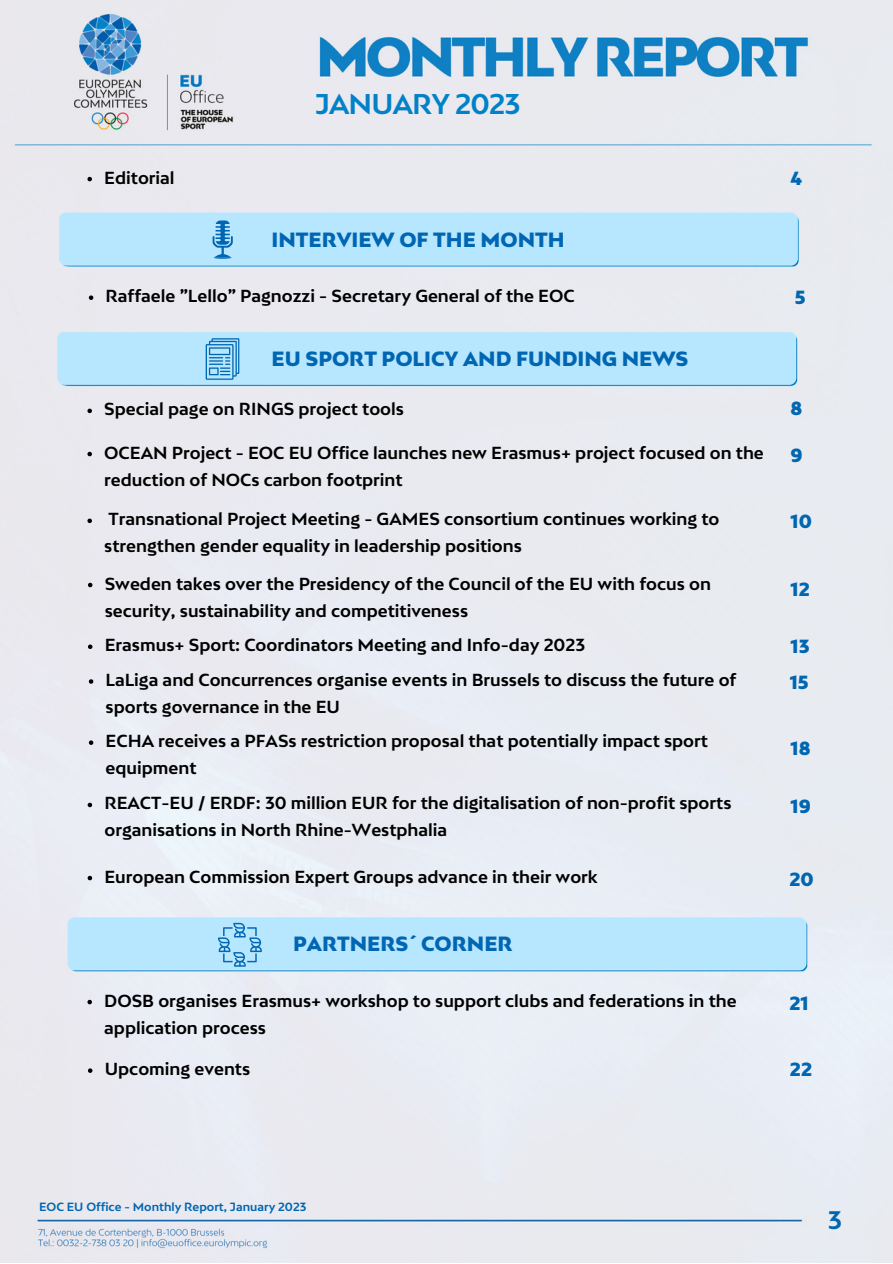
<style>
.page{position:relative;width:893px;height:1264px;background:#fff}
.page>*{position:absolute;margin:0;border:0;box-sizing:border-box;transform-origin:0 0}
.t1{font:700 27px "Bw Mitga";letter-spacing:-.03em;color:#0081c8}
.t2{font:700 24px "Bw Mitga";color:#0066b2}
.t3{font:900 19.5px "Bw Mitga";color:#0066b2}
.t4{font:900 18px "Bw Mitga";color:#0066b2}
.t5{font:700 16.5px/27px "Bw Mitga";color:#000}
.t6{font:700 11.25px "Bw Mitga";color:#0066b2}
</style>
<div class="page">
<div style="left:0;top:0;width:892px;height:1262px;background:#e9eaf0"></div>
<svg style="left:68px;top:917px;width:739px;height:54px;background:#b3e3fd"></svg>
<svg style="left:87px;top:452px;width:5px;height:4px"></svg>
<svg style="left:87px;top:408px;width:5px;height:5px"></svg>
<svg style="left:87px;top:999px;width:5px;height:5px"></svg>
<svg style="left:57px;top:332px;width:740px;height:54px;background:#b1e2fc"></svg>
<svg style="left:87px;top:177px;width:5px;height:4px"></svg>
<svg style="left:87px;top:518px;width:5px;height:5px"></svg>
<svg style="left:88px;top:582px;width:4px;height:5px"></svg>
<svg style="left:59px;top:212px;width:740px;height:55px;background:#b4e3fd"></svg>
<svg style="left:88px;top:644px;width:4px;height:5px"></svg>
<svg style="left:89px;top:740px;width:4px;height:5px"></svg>
<svg style="left:88px;top:1068px;width:4px;height:4px"></svg>
<svg style="left:88px;top:802px;width:4px;height:5px"></svg>
<svg style="left:89px;top:679px;width:4px;height:4px"></svg>
<svg style="left:89px;top:295px;width:4px;height:5px"></svg>
<svg style="left:88px;top:875px;width:4px;height:5px"></svg>
<h1 class="t1" style="left:315px;top:88px;width:207px">JANUARY 2023</h1>
<p class="t5" style="left:104px;top:164px;width:72px">Editorial</p>
<p class="t4" style="left:790px;top:167px;width:13px">4</p>
<p class="t3" style="left:271px;top:227px;width:294px">INTERVIEW OF THE MONTH</p>
<p class="t5" style="left:106px;top:282px;width:470px">Raffaele ”Lello” Pagnozzi - Secretary General of the EOC</p>
<p class="t4" style="left:794px;top:286px;width:12px">5</p>
<p class="t3" style="left:271px;top:347px;width:418px">EU SPORT POLICY AND FUNDING NEWS</p>
<p class="t5" style="left:104px;top:395px;width:301px">Special page on RINGS project tools</p>
<p class="t4" style="left:790px;top:397px;width:13px">8</p>
<p class="t5" style="left:104px;top:439px;width:661px">OCEAN Project - EOC EU Office launches new Erasmus+ project focused on the reduction of NOCs carbon footprint</p>
<p class="t4" style="left:790px;top:444px;width:14px">9</p>
<p class="t5" style="left:104px;top:505px;width:616px">Transnational Project Meeting - GAMES consortium continues working to strengthen gender equality in leadership positions</p>
<p class="t4" style="left:790px;top:510px;width:23px">10</p>
<p class="t5" style="left:105px;top:569px;width:607px">Sweden takes over the Presidency of the Council of the EU with focus on security, sustainability and competitiveness</p>
<p class="t4" style="left:790px;top:578px;width:21px">12</p>
<p class="t5" style="left:105px;top:631px;width:482px">Erasmus+ Sport: Coordinators Meeting and Info-day 2023</p>
<p class="t4" style="left:790px;top:635px;width:21px">13</p>
<p class="t5" style="left:106px;top:666px;width:632px">LaLiga and Concurrences organise events in Brussels to discuss the future of sports governance in the EU</p>
<p class="t4" style="left:789px;top:671px;width:20px">15</p>
<p class="t5" style="left:106px;top:727px;width:604px">ECHA receives a PFASs restriction proposal that potentially impact sport equipment</p>
<p class="t4" style="left:790px;top:737px;width:21px">18</p>
<p class="t5" style="left:104px;top:789px;width:628px">REACT-EU / ERDF: 30 million EUR for the digitalisation of non-profit sports organisations in North Rhine-Westphalia</p>
<p class="t4" style="left:790px;top:794px;width:22px">19</p>
<p class="t5" style="left:104px;top:862px;width:494px">European Commission Expert Groups advance in their work</p>
<p class="t4" style="left:789px;top:868px;width:26px">20</p>
<p class="t3" style="left:293px;top:932px;width:221px">PARTNERS´ CORNER</p>
<p class="t5" style="left:104px;top:986px;width:634px">DOSB organises Erasmus+ workshop to support clubs and federations in the application process</p>
<p class="t4" style="left:789px;top:991px;width:21px">21</p>
<p class="t5" style="left:105px;top:1055px;width:147px">Upcoming events</p>
<p class="t4" style="left:789px;top:1058px;width:24px">22</p>
<p class="t6" style="left:39px;top:1199px;width:269px">EOC EU Office - Monthly Report, January 2023</p>
<h2 class="t2" style="left:827px;top:1205px;width:16px">3</h2>
</div>
